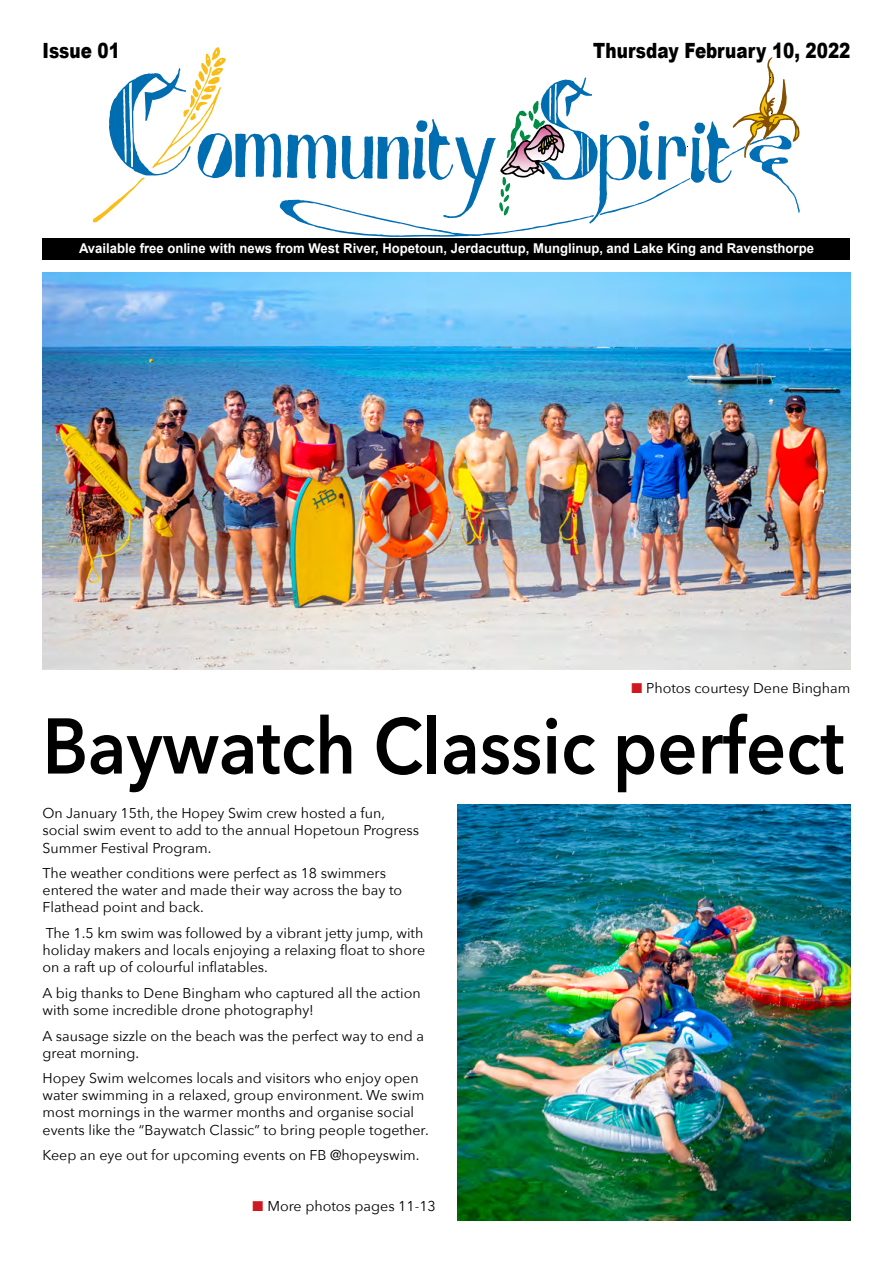
<style>
.page{position:relative;width:893px;height:1263px;background:#fff}
.page>*{position:absolute;margin:0;border:0;box-sizing:border-box;transform-origin:0 0}
.t1{font:600 78px "Avenir Next";color:#000;scale:.9 1}
.t2{font:900 21px "Arial";color:#000;scale:.8 1}
.t3{font:14.25px/17.1px "Avenir Next";color:#000}
.t4{font:700 13.5px "Arial";color:#fff}
.s1{color:#ce171e}
</style>
<div class="page">
<svg style="left:93px;top:47px;width:707px;height:190px"></svg>
<div style="left:43px;top:239px;width:807px;height:21px;background:#000"></div>
<img style="left:43px;top:273px;width:807px;height:396px">
<img style="left:457px;top:804px;width:393px;height:416px">
<h2 class="t2" style="left:43px;top:35px;width:98px">Issue 01</h2>
<h2 class="t2" style="left:593px;top:35px;width:323px">Thursday February 10, 2022</h2>
<p class="t4" style="left:79px;top:239px;width:736px">Available free online with news from West River, Hopetoun, Jerdacuttup, Munglinup, and Lake King and Ravensthorpe</p>
<p class="t3" style="left:631px;top:679px;width:221px"><span class="s1">■</span> Photos courtesy Dene Bingham</p>
<h1 class="t1" style="left:43px;top:679px;width:892px">Baywatch Classic perfect</h1>
<p class="t3" style="left:43px;top:804px;width:378px">On January 15th, the Hopey Swim crew hosted a fun, social swim event to add to the annual Hopetoun Progress<br>Summer Festival Program.</p>
<p class="t3" style="left:43px;top:864px;width:361px">The weather conditions were perfect as 18 swimmers entered the water and made their way across the bay to<br>Flathead point and back.</p>
<p class="t3" style="left:43px;top:924px;width:384px">The 1.5 km swim was followed by a vibrant jetty jump, with holiday makers and locals enjoying a relaxing float to shore on a raft up of colourful inflatables.</p>
<p class="t3" style="left:43px;top:984px;width:380px">A big thanks to Dene Bingham who captured all the action with some incredible drone photography!</p>
<p class="t3" style="left:43px;top:1026px;width:383px">A sausage sizzle on the beach was the perfect way to end a great morning.</p>
<p class="t3" style="left:43px;top:1069px;width:388px">Hopey Swim welcomes locals and visitors who enjoy open water swimming in a relaxed, group environment. We swim most mornings in the warmer months and organise social events like the “Baywatch Classic” to bring people together.</p>
<p class="t3" style="left:43px;top:1146px;width:379px">Keep an eye out for upcoming events on FB @hopeyswim.</p>
<p class="t3" style="left:253px;top:1197px;width:185px"><span class="s1">■</span> More photos pages 11-13</p>
</div>
